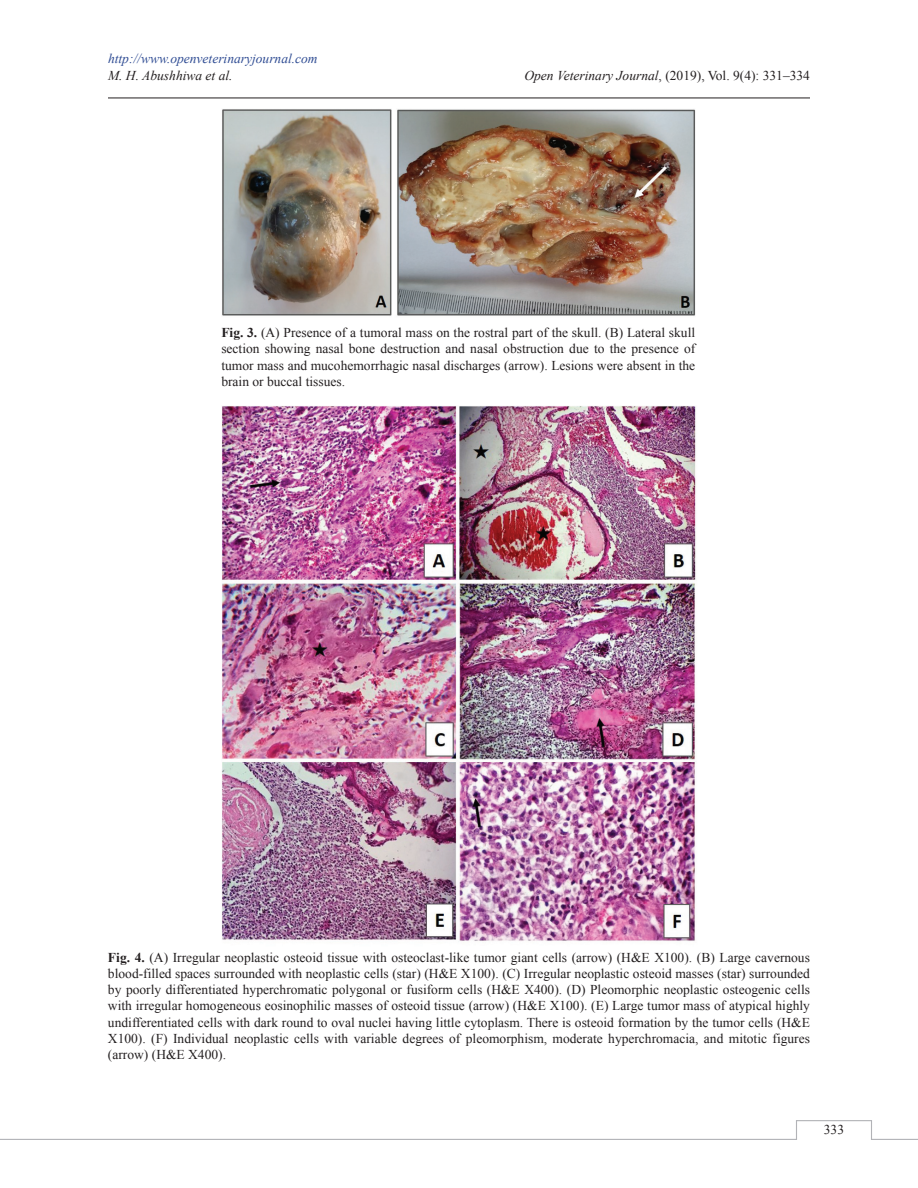
<style>
.page{position:relative;width:918px;height:1188px;background:#fff}
.page>*{position:absolute;margin:0;border:0;box-sizing:border-box;transform-origin:0 0}
.Fig_Caption{font:13.5px/16.2px "Times New Roman";color:#231f20;text-align:justify}
.t1{font:italic 13.5px "Times New Roman";color:#304d94}
.t2{font:italic 13.5px "Times New Roman";color:#231f20}
.s1{font-style:italic}
.s2{font-weight:700}
</style>
<div class="page">
<hr style="left:108px;top:98px;width:702px;height:1px;background:#231f20">
<svg style="left:0;top:1120px;width:918px;height:20px"></svg>
<img style="left:222px;top:109px;width:474px;height:207px">
<img style="left:222px;top:406px;width:474px;height:535px">
<p class="t1" style="left:108px;top:50px;width:211px">http://www.openveterinaryjournal.com</p>
<p class="t2" style="left:108px;top:66px;width:126px">M. H. Abushhiwa et al.</p>
<p class="Fig_Caption" style="left:524px;top:67px;width:287px"><span class="s1">Open Veterinary Journal</span>, (2019), Vol. 9(4): 331–334</p>
<p class="Fig_Caption" style="left:221px;top:324px;width:475px"><span class="s2">Fig. 3.</span> (A) Presence of a tumoral mass on the rostral part of the skull. (B) Lateral skull section showing nasal bone destruction and nasal obstruction due to the presence of tumor mass and mucohemorrhagic nasal discharges (arrow). Lesions were absent in the brain or buccal tissues.</p>
<p class="Fig_Caption" style="left:108px;top:949px;width:704px"><span class="s2">Fig. 4.</span> (A) Irregular neoplastic osteoid tissue with osteoclast-like tumor giant cells (arrow) (H&amp;E X100). (B) Large cavernous blood-filled spaces surrounded with neoplastic cells (star) (H&amp;E X100). (C) Irregular neoplastic osteoid masses (star) surrounded by poorly differentiated hyperchromatic polygonal or fusiform cells (H&amp;E X400). (D) Pleomorphic neoplastic osteogenic cells with irregular homogeneous eosinophilic masses of osteoid tissue (arrow) (H&amp;E X100). (E) Large tumor mass of atypical highly undifferentiated cells with dark round to oval nuclei having little cytoplasm. There is osteoid formation by the tumor cells (H&amp;E X100). (F) Individual neoplastic cells with variable degrees of pleomorphism, moderate hyperchromacia, and mitotic figures (arrow) (H&amp;E X400).</p>
<p class="Fig_Caption" style="left:824px;top:1121px;width:22px">333</p>
</div>
